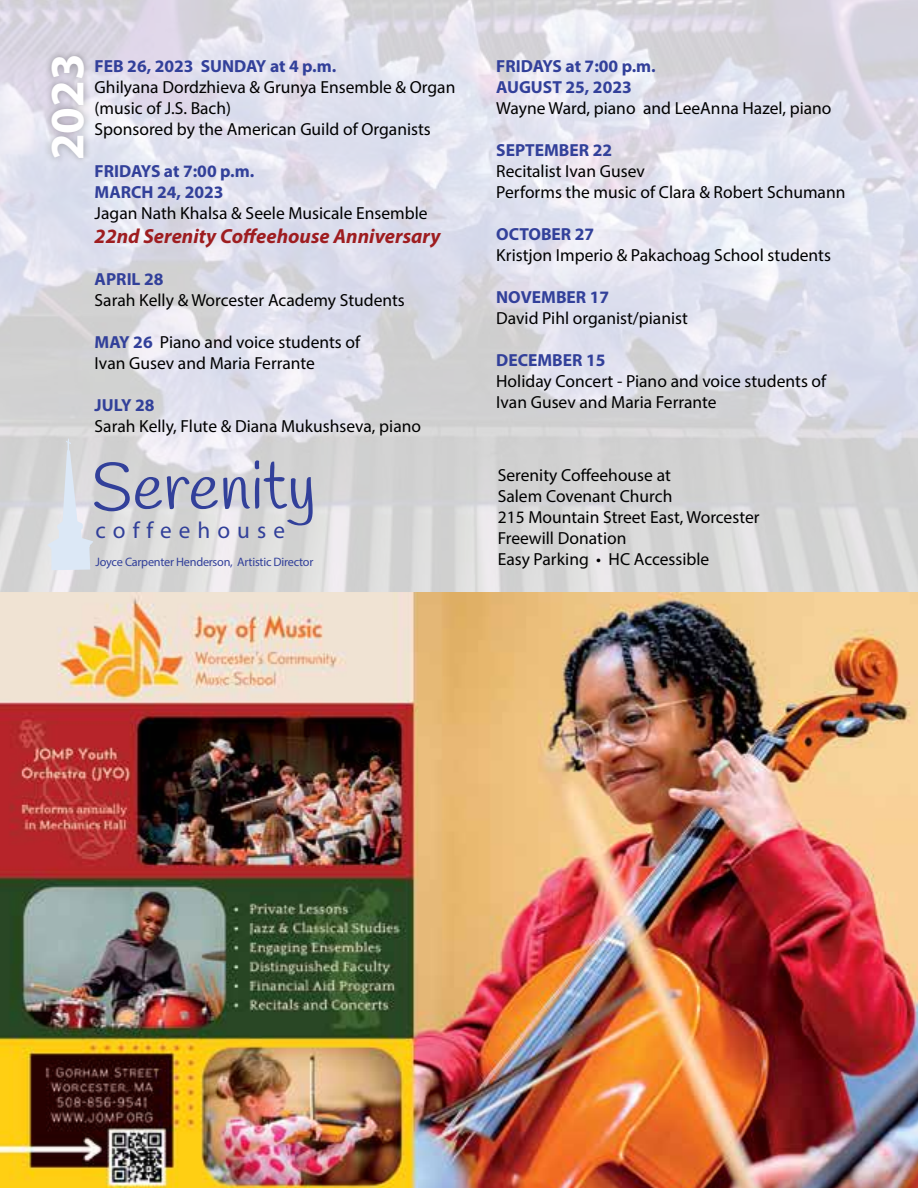
<style>
.page{position:relative;width:918px;height:1188px;background:#fff}
.page>*{position:absolute;margin:0;border:0;box-sizing:border-box;transform-origin:0 0}
.t1{font:65.4px "Handlee";color:#32409a}
.t2{font:700 48.15px "Myriad Pro";color:#fff}
.t3{font:23.25px "Myriad Pro";letter-spacing:.305em;color:#32409a}
.t4{font:italic 700 20.4px "Myriad Pro";color:#9e1d20}
.t5{font:17.55px/21px "Myriad Pro";color:#000}
.t6{font:700 17.55px/21px "Myriad Pro";color:#32409a}
.t7{font:12.3px "Myriad Pro";letter-spacing:-.02em;color:#32409a}
.s1{font-weight:700;color:#32409a}
</style>
<div class="page">
<img style="left:0;top:0;width:918px;height:1188px">
<svg style="left:47px;top:439px;width:46px;height:131px"></svg>
<div style="left:44px;top:49px;width:48px;height:117px;background:#000;opacity:.32"></div>
<h2 class="t2" style="left:36px;top:160px;width:108px;rotate:-90deg">2023</h2>
<p class="t6" style="left:95px;top:55px;width:243px">FEB 26, 2023 SUNDAY at 4 p.m.</p>
<p class="t5" style="left:95px;top:76px;width:362px">Ghilyana Dordzhieva &amp; Grunya Ensemble &amp; Organ (music of J.S. Bach)<br>Sponsored by the American Guild of Organists</p>
<p class="t6" style="left:95px;top:160px;width:161px">FRIDAYS at 7:00 p.m.<br>MARCH 24, 2023</p>
<p class="t5" style="left:95px;top:202px;width:334px">Jagan Nath Khalsa &amp; Seele Musicale Ensemble</p>
<p class="t4" style="left:95px;top:223px;width:348px">22nd Serenity Coffeehouse Anniversary</p>
<p class="t6" style="left:95px;top:268px;width:70px">APRIL 28</p>
<p class="t5" style="left:95px;top:290px;width:312px">Sarah Kelly &amp; Worcester Academy Students</p>
<p class="t5" style="left:95px;top:332px;width:267px"><span class="s1">MAY 26</span> Piano and voice students of<br>Ivan Gusev and Maria Ferrante</p>
<p class="t6" style="left:95px;top:394px;width:62px">JULY 28</p>
<p class="t5" style="left:95px;top:416px;width:328px">Sarah Kelly, Flute &amp; Diana Mukushseva, piano</p>
<h1 class="t1" style="left:92px;top:448px;width:226px">Serenity</h1>
<h3 class="t3" style="left:96px;top:516px;width:191px">coffeehouse</h3>
<p class="t7" style="left:96px;top:555px;width:219px">Joyce Carpenter Henderson, Artistic Director</p>
<p class="t6" style="left:496px;top:55px;width:161px">FRIDAYS at 7:00 p.m.<br>AUGUST 25, 2023</p>
<p class="t5" style="left:496px;top:97px;width:337px">Wayne Ward, piano and LeeAnna Hazel, piano</p>
<p class="t6" style="left:496px;top:139px;width:117px">SEPTEMBER 22</p>
<p class="t5" style="left:496px;top:160px;width:351px">Recitalist Ivan Gusev<br>Performs the music of Clara &amp; Robert Schumann</p>
<p class="t6" style="left:496px;top:223px;width:100px">OCTOBER 27</p>
<p class="t5" style="left:496px;top:244px;width:336px">Kristjon Imperio &amp; Pakachoag School students</p>
<p class="t6" style="left:496px;top:286px;width:115px">NOVEMBER 17</p>
<p class="t5" style="left:496px;top:307px;width:193px">David Pihl organist/pianist</p>
<p class="t6" style="left:496px;top:349px;width:111px">DECEMBER 15</p>
<p class="t5" style="left:496px;top:370px;width:332px">Holiday Concert - Piano and voice students of<br>Ivan Gusev and Maria Ferrante</p>
<p class="t5" style="left:498px;top:464px;width:263px">Serenity Coffeehouse at<br>Salem Covenant Church<br>215 Mountain Street East, Worcester<br>Freewill Donation<br>Easy Parking • HC Accessible</p>
</div>
